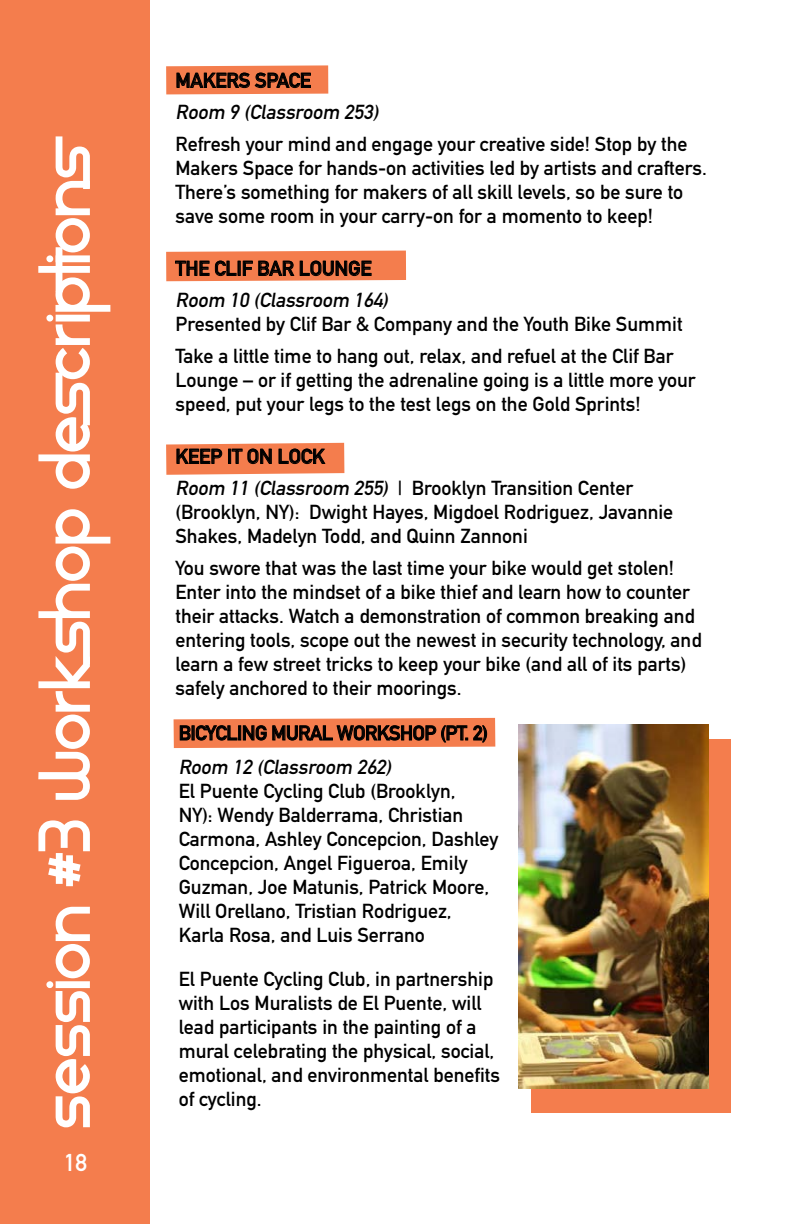
<style>
.page{position:relative;width:792px;height:1224px;background:#fff}
.page>*{position:absolute;margin:0;border:0;box-sizing:border-box;transform-origin:0 0}
.t1{font:60px "Star Avenue";color:#fff}
.t2{font:700 24px "DIN Alternate";color:#fff}
.t3{font:700 20px/24px "DIN Alternate";color:#000}
.t4{font:italic 700 20px "DIN Alternate";color:#000}
.t5{font:700 20px "DIN Alternate";letter-spacing:-.02em;color:#000}
.s1{font-style:italic}
</style>
<div class="page">
<svg style="left:166px;top:65px;width:162px;height:29px;background:#cb6c45"></svg>
<svg style="left:166px;top:251px;width:240px;height:30px;background:#d06d45"></svg>
<svg style="left:166px;top:443px;width:178px;height:32px;background:#d3734c"></svg>
<div style="left:0;top:0;width:150px;height:1224px;background:#f47d4d"></div>
<svg style="left:174px;top:718px;width:321px;height:30px;background:#c86c46"></svg>
<div style="left:532px;top:740px;width:199px;height:373px;background:#f47d4d"></div>
<img style="left:518px;top:725px;width:190px;height:363px">
<h1 class="t1" style="left:31px;top:1129px;width:1003px;rotate:-90deg">session #3 WORKSHOP DESCRIPTIONS</h1>
<p class="t2" style="left:64px;top:1144px;width:25px">18</p>
<p class="t3" style="left:176px;top:67px;width:137px">MAKERS SPACE</p>
<p class="t4" style="left:176px;top:97px;width:209px">Room 9 (Classroom 253)</p>
<p class="t3" style="left:175px;top:131px;width:533px">Refresh your mind and engage your creative side! Stop by the Makers Space for hands-on activities led by artists and crafters.<br>There’s something for makers of all skill levels, so be sure to save some room in your carry-on for a momento to keep!</p>
<p class="t3" style="left:176px;top:255px;width:198px">THE CLIF BAR LOUNGE</p>
<p class="t4" style="left:176px;top:285px;width:219px">Room 10 (Classroom 164)</p>
<p class="t3" style="left:175px;top:307px;width:509px;line-height:32px">Presented by Clif Bar &amp; Company and the Youth Bike Summit<br>Take a little time to hang out, relax, and refuel at the Clif Bar</p>
<p class="t3" style="left:175px;top:367px;width:522px">Lounge – or if getting the adrenaline going is a little more your speed, put your legs to the test legs on the Gold Sprints!</p>
<p class="t3" style="left:176px;top:439px;width:459px;line-height:32px">KEEP IT ON LOCK<br><span class="s1">Room 11 (Classroom 255)</span> | Brooklyn Transition Center</p>
<p class="t3" style="left:175px;top:499px;width:499px">(Brooklyn, NY): Dwight Hayes, Migdoel Rodriguez, Javannie<br>Shakes, Madelyn Todd, and Quinn Zannoni</p>
<p class="t3" style="left:175px;top:555px;width:528px">You swore that was the last time your bike would get stolen!<br>Enter into the mindset of a bike thief and learn how to counter their attacks. Watch a demonstration of common breaking and entering tools, scope out the newest in security technology, and learn a few street tricks to keep your bike (and all of its parts) safely anchored to their moorings.</p>
<p class="t5" style="left:179px;top:718px;width:311px">BICYCLING MURAL WORKSHOP (PT. 2)</p>
<p class="t4" style="left:179px;top:752px;width:219px">Room 12 (Classroom 262)</p>
<p class="t3" style="left:179px;top:778px;width:321px">El Puente Cycling Club (Brooklyn,<br>NY): Wendy Balderrama, Christian Carmona, Ashley Concepcion, Dashley Concepcion, Angel Figueroa, Emily Guzman, Joe Matunis, Patrick Moore, Will Orellano, Tristian Rodriguez, Karla Rosa, and Luis Serrano</p>
<p class="t3" style="left:179px;top:966px;width:323px">El Puente Cycling Club, in partnership with Los Muralists de El Puente, will lead participants in the painting of a mural celebrating the physical, social, emotional, and environmental benefits of cycling.</p>
</div>
